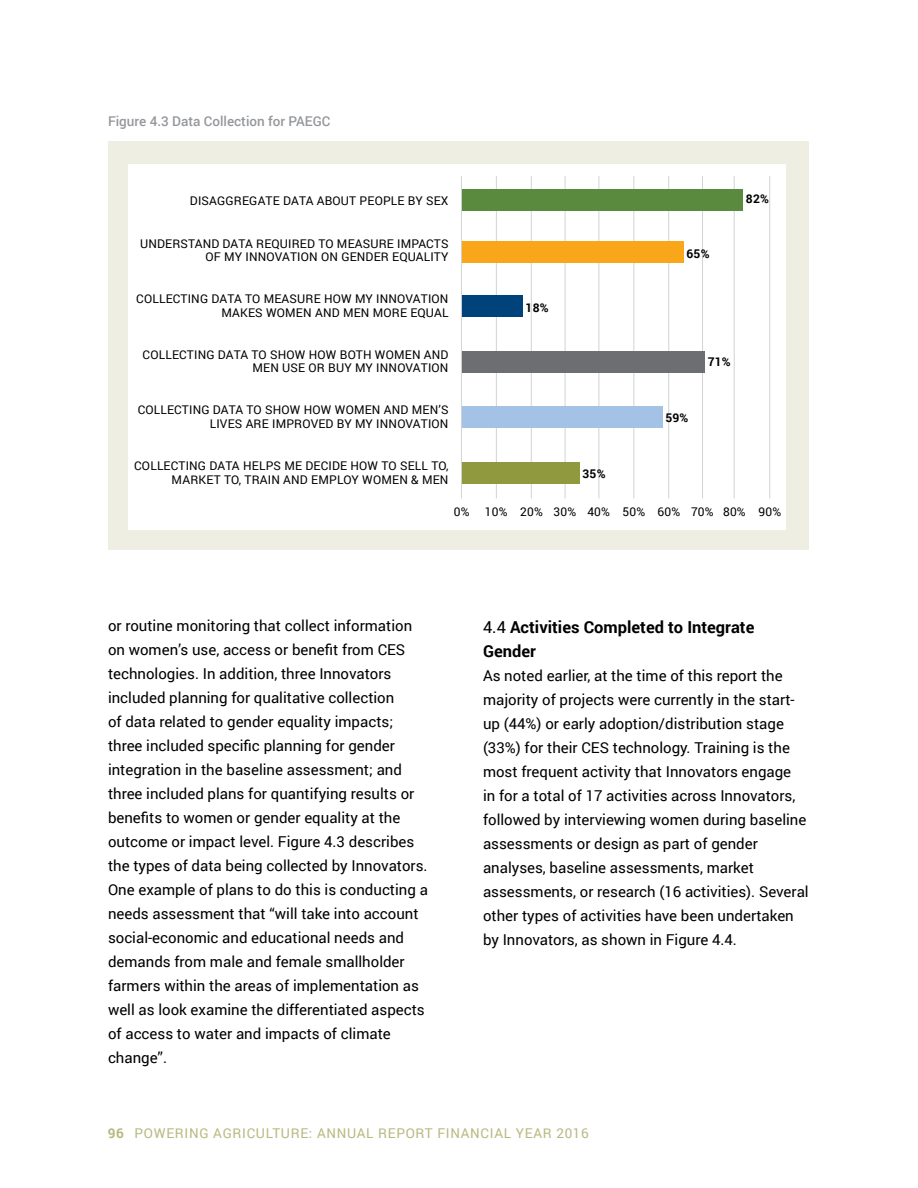
<style>
.page{position:relative;width:918px;height:1188px;background:#fff}
.page>*{position:absolute;margin:0;border:0;box-sizing:border-box;transform-origin:0 0}
.Sub_Head{font:700 16.5px/24px "Roboto";color:#000}
.Bullet_TX{font:15px/24px "Roboto";color:#000}
.t1{font:13.5px "Roboto";letter-spacing:.05em;color:#b7b980}
.t2{font:500 13.5px "Roboto";color:#95979a}
.Footnote{font:12px/13.5px "Roboto";letter-spacing:.015em;color:#000;text-align:right}
.Footnote-2{font:700 12px "Roboto";letter-spacing:.015em;color:#000}
.s1{font-weight:400}
.s2{font-weight:700}
</style>
<div class="page">
<div style="left:109px;top:141px;width:700px;height:409px;background:#efeee3"></div>
<div style="left:128px;top:164px;width:658px;height:365px;background:#fff"></div>
<hr style="left:496px;top:176px;width:1px;height:322px;background:#d1d3d4">
<hr style="left:531px;top:176px;width:1px;height:322px;background:#d1d3d4">
<hr style="left:565px;top:176px;width:1px;height:322px;background:#d1d3d4">
<hr style="left:599px;top:176px;width:1px;height:322px;background:#d1d3d4">
<hr style="left:634px;top:176px;width:1px;height:322px;background:#d1d3d4">
<hr style="left:668px;top:176px;width:1px;height:322px;background:#d1d3d4">
<hr style="left:702px;top:176px;width:1px;height:322px;background:#d1d3d4">
<hr style="left:734px;top:176px;width:1px;height:322px;background:#d1d3d4">
<hr style="left:769px;top:176px;width:1px;height:322px;background:#d1d3d4">
<div style="left:461px;top:189px;width:282px;height:22px;background:#5a8a3e"></div>
<div style="left:461px;top:241px;width:223px;height:21px;background:#faa61a"></div>
<div style="left:461px;top:296px;width:62px;height:21px;background:#00437b"></div>
<div style="left:461px;top:406px;width:201px;height:22px;background:#a3c2e6"></div>
<div style="left:461px;top:462px;width:118px;height:22px;background:#90993d"></div>
<div style="left:461px;top:351px;width:244px;height:22px;background:#6d6e71"></div>
<hr style="left:461px;top:176px;width:1px;height:322px;background:#d1d3d4">
<p class="t2" style="left:108px;top:112px;width:224px">Figure 4.3 Data Collection for PAEGC</p>
<p class="Footnote" style="left:190px;top:194px;width:260px">DISAGGREGATE DATA ABOUT PEOPLE BY SEX</p>
<p class="Footnote" style="left:140px;top:236px;width:310px">UNDERSTAND DATA REQUIRED TO MEASURE IMPACTS<br>OF MY INNOVATION ON GENDER EQUALITY</p>
<p class="Footnote" style="left:136px;top:292px;width:314px">COLLECTING DATA TO MEASURE HOW MY INNOVATION<br>MAKES WOMEN AND MEN MORE EQUAL</p>
<p class="Footnote" style="left:143px;top:347px;width:307px">COLLECTING DATA TO SHOW HOW BOTH WOMEN AND<br>MEN USE OR BUY MY INNOVATION</p>
<p class="Footnote" style="left:138px;top:403px;width:312px">COLLECTING DATA TO SHOW HOW WOMEN AND MEN’S<br>LIVES ARE IMPROVED BY MY INNOVATION</p>
<p class="Footnote" style="left:134px;top:459px;width:316px">COLLECTING DATA HELPS ME DECIDE HOW TO SELL TO,<br>MARKET TO, TRAIN AND EMPLOY WOMEN &amp; MEN</p>
<p class="Footnote-2" style="left:526px;top:299px;width:25px">18%</p>
<p class="Footnote-2" style="left:583px;top:465px;width:25px">35%</p>
<p class="Footnote-2" style="left:687px;top:245px;width:25px">65%</p>
<p class="Footnote-2" style="left:746px;top:190px;width:25px">82%</p>
<p class="Footnote-2" style="left:665px;top:409px;width:25px">59%</p>
<p class="Footnote-2" style="left:708px;top:353px;width:25px">71%</p>
<p class="Footnote" style="left:454px;top:505px;width:17px">0%</p>
<p class="Footnote" style="left:485px;top:505px;width:24px">10%</p>
<p class="Footnote" style="left:520px;top:505px;width:24px">20%</p>
<p class="Footnote" style="left:554px;top:505px;width:24px">30%</p>
<p class="Footnote" style="left:587px;top:505px;width:24px">40%</p>
<p class="Footnote" style="left:622px;top:505px;width:24px">50%</p>
<p class="Footnote" style="left:658px;top:505px;width:24px">60%</p>
<p class="Footnote" style="left:691px;top:505px;width:24px">70%</p>
<p class="Footnote" style="left:723px;top:505px;width:24px">80%</p>
<p class="Footnote" style="left:759px;top:505px;width:24px">90%</p>
<p class="Bullet_TX" style="left:108px;top:613px;width:321px">or routine monitoring that collect information on women’s use, access or benefit from CES technologies. In addition, three Innovators included planning for qualitative collection<br>of data related to gender equality impacts; three included specific planning for gender integration in the baseline assessment; and three included plans for quantifying results or benefits to women or gender equality at the outcome or impact level. Figure 4.3 describes the types of data being collected by Innovators.<br>One example of plans to do this is conducting a needs assessment that “will take into account social-economic and educational needs and demands from male and female smallholder farmers within the areas of implementation as well as look examine the differentiated aspects of access to water and impacts of climate change”.</p>
<p class="Sub_Head" style="left:483px;top:614px;width:273px"><span class="s1">4.4</span> Activities Completed to Integrate<br>Gender</p>
<p class="Bullet_TX" style="left:483px;top:663px;width:327px">As noted earlier, at the time of this report the majority of projects were currently in the start&shy;up (44%) or early adoption/distribution stage (33%) for their CES technology. Training is the most frequent activity that Innovators engage<br>in for a total of 17 activities across Innovators, followed by interviewing women during baseline assessments or design as part of gender analyses, baseline assessments, market assessments, or research (16 activities). Several other types of activities have been undertaken by Innovators, as shown in Figure 4.4.</p>
<p class="t1" style="left:108px;top:1124px;width:483px"><span class="s2">96</span> POWERING AGRICULTURE: ANNUAL REPORT FINANCIAL YEAR 2016</p>
</div>
